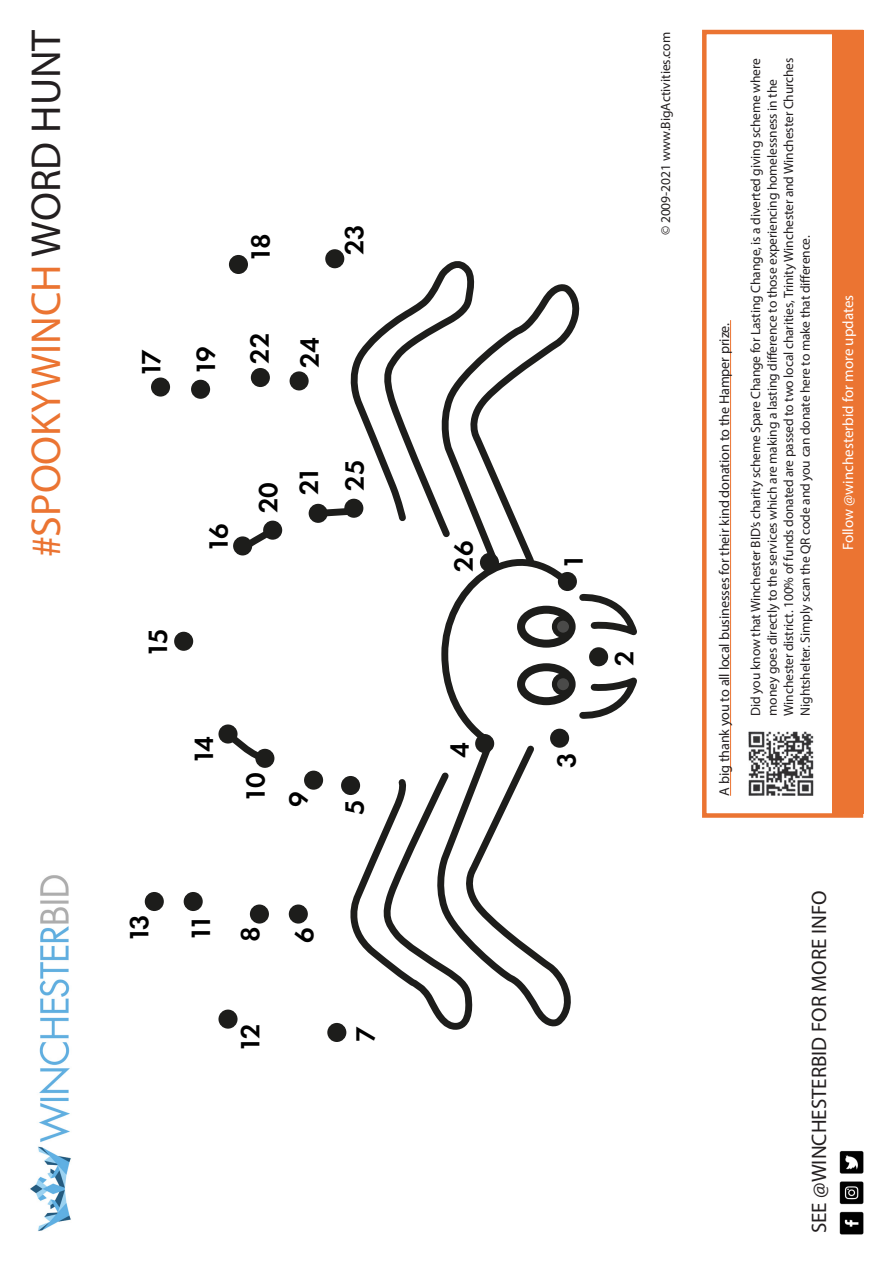
<style>
.page{position:relative;width:893px;height:1263px;background:#fff}
.page>*{position:absolute;margin:0;border:0;box-sizing:border-box;transform-origin:0 0}
.t1{font:42px "Myriad Pro";color:#eb7432}
.t2{font:600 27.6px/42.9px "Futura PT";letter-spacing:-.09em;color:#000}
.t3{font:21px "Myriad Pro";color:#231f20}
.t4{font:15px "Myriad Pro";color:#fff}
.Underlined_Copy{font:14.25px "Myriad Pro";letter-spacing:-.01em;color:#231f20}
.body_copy{font:13.5px/16.5px "Myriad Pro";letter-spacing:-.01em;color:#231f20}
.s1{color:#231f20}
</style>
<div class="page">
<svg style="left:579px;top:593px;width:58px;height:126px"></svg>
<svg style="left:441px;top:575px;width:136px;height:452px"></svg>
<svg style="left:343px;top:769px;width:135px;height:261px"></svg>
<svg style="left:478px;top:284px;width:102px;height:291px"></svg>
<svg style="left:226px;top:736px;width:41px;height:23px"></svg>
<svg style="left:249px;top:524px;width:18px;height:29px"></svg>
<svg style="left:312px;top:257px;width:172px;height:284px"></svg>
<div style="left:174px;top:632px;width:19px;height:19px;background:#1d1d1b;border-radius:50%"></div>
<div style="left:218px;top:724px;width:20px;height:19px;background:#1d1d1b;border-radius:50%"></div>
<div style="left:255px;top:749px;width:19px;height:19px;background:#1d1d1b;border-radius:50%"></div>
<div style="left:233px;top:536px;width:19px;height:19px;background:#1d1d1b;border-radius:50%"></div>
<div style="left:151px;top:377px;width:19px;height:20px;background:#1d1d1b;border-radius:50%"></div>
<div style="left:191px;top:380px;width:19px;height:19px;background:#1d1d1b;border-radius:50%"></div>
<div style="left:251px;top:368px;width:19px;height:19px;background:#1d1d1b;border-radius:50%"></div>
<div style="left:290px;top:371px;width:19px;height:19px;background:#1d1d1b;border-radius:50%"></div>
<div style="left:229px;top:255px;width:19px;height:19px;background:#1d1d1b;border-radius:50%"></div>
<div style="left:325px;top:249px;width:19px;height:19px;background:#1d1d1b;border-radius:50%"></div>
<div style="left:263px;top:521px;width:19px;height:19px;background:#1d1d1b;border-radius:50%"></div>
<div style="left:309px;top:504px;width:19px;height:19px;background:#1d1d1b;border-radius:50%"></div>
<div style="left:344px;top:499px;width:19px;height:19px;background:#1d1d1b;border-radius:50%"></div>
<div style="left:480px;top:553px;width:19px;height:19px;background:#1d1d1b;border-radius:50%"></div>
<div style="left:475px;top:734px;width:19px;height:19px;background:#1d1d1b;border-radius:50%"></div>
<div style="left:558px;top:572px;width:19px;height:19px;background:#1d1d1b;border-radius:50%"></div>
<div style="left:589px;top:647px;width:19px;height:19px;background:#1d1d1b;border-radius:50%"></div>
<div style="left:550px;top:729px;width:19px;height:19px;background:#1d1d1b;border-radius:50%"></div>
<div style="left:341px;top:776px;width:19px;height:19px;background:#1d1d1b;border-radius:50%"></div>
<div style="left:304px;top:771px;width:19px;height:19px;background:#1d1d1b;border-radius:50%"></div>
<div style="left:289px;top:904px;width:19px;height:19px;background:#1d1d1b;border-radius:50%"></div>
<div style="left:327px;top:1023px;width:19px;height:19px;background:#1d1d1b;border-radius:50%"></div>
<div style="left:218px;top:1009px;width:20px;height:20px;background:#1d1d1b;border-radius:50%"></div>
<div style="left:250px;top:904px;width:19px;height:19px;background:#1d1d1b;border-radius:50%"></div>
<div style="left:184px;top:892px;width:19px;height:19px;background:#1d1d1b;border-radius:50%"></div>
<div style="left:145px;top:892px;width:19px;height:19px;background:#1d1d1b;border-radius:50%"></div>
<img style="left:839px;top:1150px;width:25px;height:85px">
<img style="left:30px;top:875px;width:41px;height:356px">
<hr style="left:730px;top:320px;width:1px;height:476px;background:#eb7432">
<div style="left:702px;top:30px;width:161px;height:788px;border:4px solid #eb7432"></div>
<div style="left:832px;top:31px;width:31px;height:783px;background:#eb7432"></div>
<img style="left:748px;top:731px;width:66px;height:65px">
<p class="t1" style="left:20px;top:557px;width:529px;rotate:-90deg">#SPOOKYWINCH <span class="s1">WORD HUNT</span></p>
<p class="t2" style="left:130px;top:377px;width:30px;rotate:-90deg">17</p>
<p class="t2" style="left:184px;top:375px;width:30px;rotate:-90deg">19</p>
<p class="t2" style="left:239px;top:262px;width:30px;rotate:-90deg">18</p>
<p class="t2" style="left:332px;top:255px;width:32px;rotate:-90deg">23</p>
<p class="t2" style="left:238px;top:364px;width:33px;rotate:-90deg">22</p>
<p class="t2" style="left:288px;top:368px;width:32px;rotate:-90deg">24</p>
<p class="t2" style="left:136px;top:657px;width:30px;rotate:-90deg">15</p>
<p class="t2" style="left:197px;top:552px;width:30px;rotate:-90deg">16</p>
<p class="t2" style="left:248px;top:495px;width:30px;line-height:40.7px;text-indent:-18px;rotate:-90deg">20<br>21</p>
<p class="t2" style="left:333px;top:491px;width:33px;rotate:-90deg">25</p>
<p class="t2" style="left:182px;top:764px;width:29px;rotate:-90deg">14</p>
<p class="t2" style="left:234px;top:807px;width:35px;rotate:-90deg">10<br>9</p>
<p class="t2" style="left:333px;top:815px;width:17px;rotate:-90deg">5</p>
<p class="t2" style="left:117px;top:942px;width:30px;rotate:-90deg">13</p>
<p class="t2" style="left:179px;top:941px;width:28px;rotate:-90deg">11</p>
<p class="t2" style="left:228px;top:942px;width:17px;rotate:-90deg">8</p>
<p class="t2" style="left:228px;top:1052px;width:30px;rotate:-90deg">12</p>
<p class="t2" style="left:283px;top:943px;width:17px;rotate:-90deg">6</p>
<p class="t2" style="left:344px;top:1042px;width:17px;rotate:-90deg">7</p>
<p class="t2" style="left:442px;top:572px;width:33px;rotate:-90deg">26</p>
<p class="t2" style="left:438px;top:757px;width:17px;rotate:-90deg">4</p>
<p class="body_copy" style="left:657px;top:235px;width:205px;rotate:-90deg">© 2009-2021 www.BigActivities.com</p>
<p class="t2" style="left:552px;top:569px;width:17px;rotate:-90deg">1</p>
<p class="t2" style="left:603px;top:666px;width:17px;rotate:-90deg">2</p>
<p class="t2" style="left:545px;top:768px;width:17px;rotate:-90deg">3</p>
<p class="Underlined_Copy" style="left:716px;top:796px;width:474px;rotate:-90deg">A big thank you to all local businesses for their kind donation to the Hamper prize.</p>
<p class="body_copy" style="left:747px;top:716px;width:659px;rotate:-90deg">Did you know that Winchester BID’s charity scheme Spare Change for Lasting Change, is a diverted giving scheme where money goes directly to the services which are making a lasting difference to those experiencing homelessness in the Winchester district. 100% of funds donated are passed to two local charities, Trinity Winchester and Winchester Churches Nightshelter. Simply scan the QR code and you can donate here to make that difference.</p>
<p class="t4" style="left:839px;top:550px;width:257px;rotate:-90deg">Follow @winchesterbid for more updates</p>
<p class="t3" style="left:806px;top:1233px;width:344px;rotate:-90deg">SEE @WINCHESTERBID FOR MORE INFO</p>
</div>
